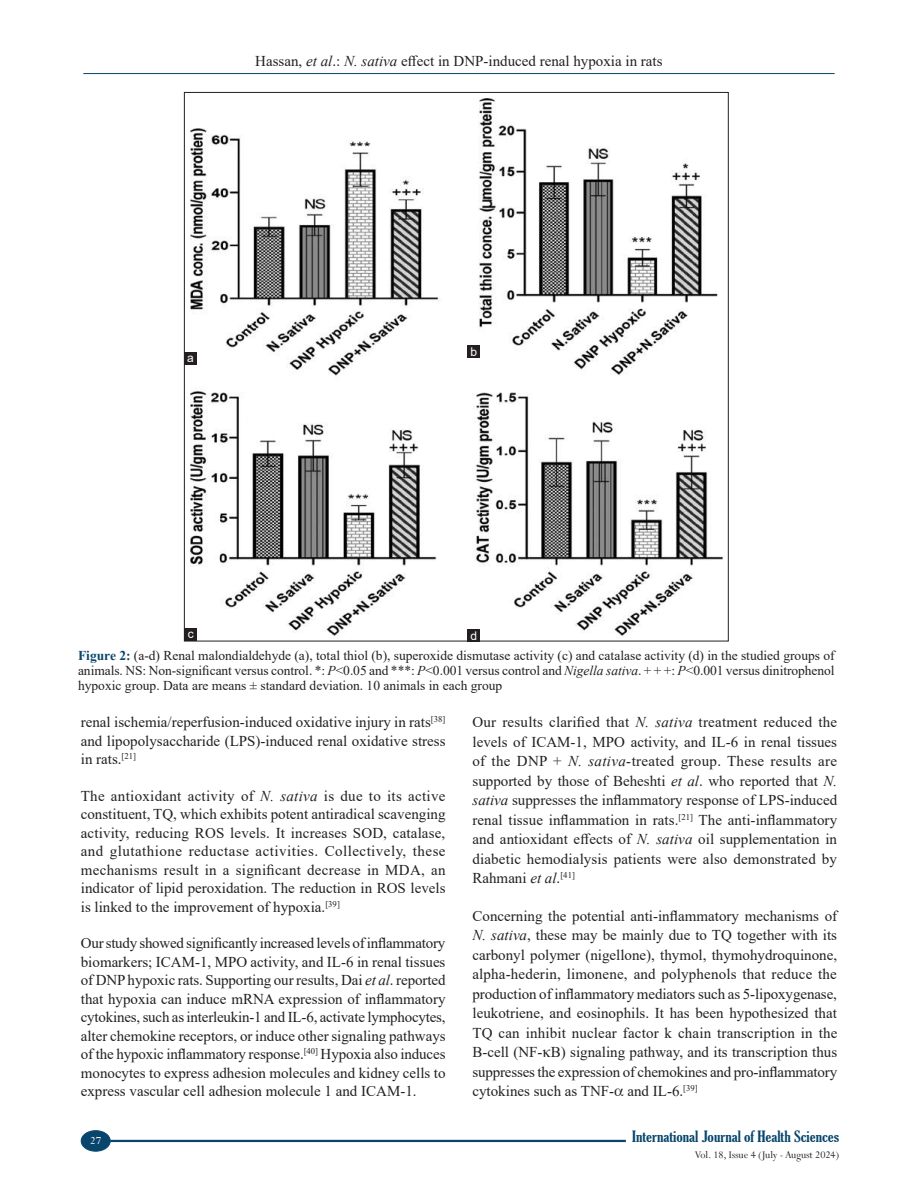
<style>
.page{position:relative;width:918px;height:1188px;background:#fff}
.page>*{position:absolute;margin:0;border:0;box-sizing:border-box;transform-origin:0 0}
.t1{font:15px/19.5px "Times New Roman";color:#231f20;text-align:justify}
.t2{font:extra-condensed 15px "Gloucester";color:#08456c;scale:1.25 1}
.t3{font:13.5px/15px "Times New Roman";color:#231f20;text-align:justify}
.t4{font:12px "Arial";color:#fff}
.t5{font:12px "Perpetua";color:#fff}
.t6{font:11.25px "Perpetua";letter-spacing:-.005em;color:#231f20}
.s1{font-style:italic}
.s2{font-weight:700;color:#08456c}
</style>
<div class="page">
<hr style="left:83px;top:73px;width:752px;height:1px;background:#08456c">
<hr style="left:110px;top:1140px;width:516px;height:2px;background:#08456c">
<div style="left:81px;top:1131px;width:29px;height:20px;background:#08456c;border-radius:50%"></div>
<div style="left:81px;top:1130px;width:30px;height:22px;border:1px solid #08456c;border-radius:50%"></div>
<img style="left:190px;top:98px;width:533px;height:541px">
<div style="left:468px;top:629px;width:12px;height:13px;background:#231f20"></div>
<div style="left:184px;top:628px;width:13px;height:13px;background:#231f20"></div>
<div style="left:468px;top:346px;width:12px;height:12px;background:#231f20"></div>
<div style="left:184px;top:352px;width:13px;height:13px;background:#231f20"></div>
<p class="t1" style="left:255px;top:50px;width:409px">Hassan, <span class="s1">et al</span>.: <span class="s1">N. sativa</span> effect in DNP-induced renal hypoxia in rats</p>
<p class="t4" style="left:187px;top:349px;width:8px">a</p>
<p class="t4" style="left:471px;top:344px;width:8px">b</p>
<p class="t4" style="left:188px;top:625px;width:7px">c</p>
<p class="t4" style="left:471px;top:627px;width:8px">d</p>
<p class="t3" style="left:78px;top:647px;width:758px"><span class="s2">Figure 2:</span> (a-d) Renal malondialdehyde (a), total thiol (b), superoxide dismutase activity (c) and catalase activity (d) in the studied groups of animals. NS: Non-significant versus control. *: <span class="s1">P</span>&lt;0.05 and ***: <span class="s1">P</span>&lt;0.001 versus control and <span class="s1">Nigella sativa</span>. + + +: <span class="s1">P</span>&lt;0.001 versus dinitrophenol hypoxic group. Data are means ± standard deviation. 10 animals in each group</p>
<p class="t1" style="left:81px;top:712px;width:366px;line-height:18.5px">renal ischemia/reperfusion-induced oxidative injury in rats<sup>[38] </sup>and lipopolysaccharide (LPS)-induced renal oxidative stress in rats.<sup>[21]</sup></p>
<p class="t1" style="left:81px;top:786px;width:366px;line-height:18.5px">The antioxidant activity of <span class="s1">N. sativa</span> is due to its active constituent, TQ, which exhibits potent antiradical scavenging activity, reducing ROS levels. It increases SOD, catalase, and glutathione reductase activities. Collectively, these mechanisms result in a significant decrease in MDA, an indicator of lipid peroxidation. The reduction in ROS levels is linked to the improvement of hypoxia.<sup>[39]</sup></p>
<p class="t1" style="left:81px;top:934px;width:366px;line-height:18.5px">Our study showed significantly increased levels of inflammatory biomarkers; ICAM-1, MPO activity, and IL-6 in renal tissues of DNP hypoxic rats. Supporting our results, Dai <span class="s1">et al</span>. reported that hypoxia can induce mRNA expression of inflammatory cytokines, such as interleukin-1 and IL-6, activate lymphocytes, alter chemokine receptors, or induce other signaling pathways of the hypoxic inflammatory response.<sup>[40]</sup> Hypoxia also induces monocytes to express adhesion molecules and kidney cells to express vascular cell adhesion molecule 1 and ICAM-1.</p>
<p class="t1" style="left:472px;top:712px;width:366px">Our results clarified that <span class="s1">N. sativa</span> treatment reduced the levels of ICAM-1, MPO activity, and IL-6 in renal tissues of the DNP + <span class="s1">N. sativa-</span>treated group. These results are supported by those of Beheshti <span class="s1">et al</span>. who reported that <span class="s1">N. sativa</span> suppresses the inflammatory response of LPS-induced renal tissue inflammation in rats.<sup>[21]</sup> The anti-inflammatory and antioxidant effects of <span class="s1">N. sativa</span> oil supplementation in diabetic hemodialysis patients were also demonstrated by Rahmani <span class="s1">et al</span>.<sup>[41]</sup></p>
<p class="t1" style="left:472px;top:905px;width:366px">Concerning the potential anti-inflammatory mechanisms of <span class="s1">N. sativa</span>, these may be mainly due to TQ together with its carbonyl polymer (nigellone), thymol, thymohydroquinone, alpha‐hederin, limonene, and polyphenols that reduce the production of inflammatory mediators such as 5‐lipoxygenase, leukotriene, and eosinophils. It has been hypothesized that TQ can inhibit nuclear factor k chain transcription in the B-cell (NF‐ B) signaling pathway, and its transcription thus suppresses the expression of chemokines and pro‐inflammatory cytokines such as TNF‐ and IL‐6.<sup>[39]</sup></p>
<p class="t5" style="left:90px;top:1133px;width:12px">27</p>
<p class="t2" style="left:632px;top:1128px;width:167px">International Journal of Health Sciences</p>
<p class="t6" style="left:695px;top:1148px;width:146px">Vol. 18, Issue 4 (July - August 2024)</p>
</div>
